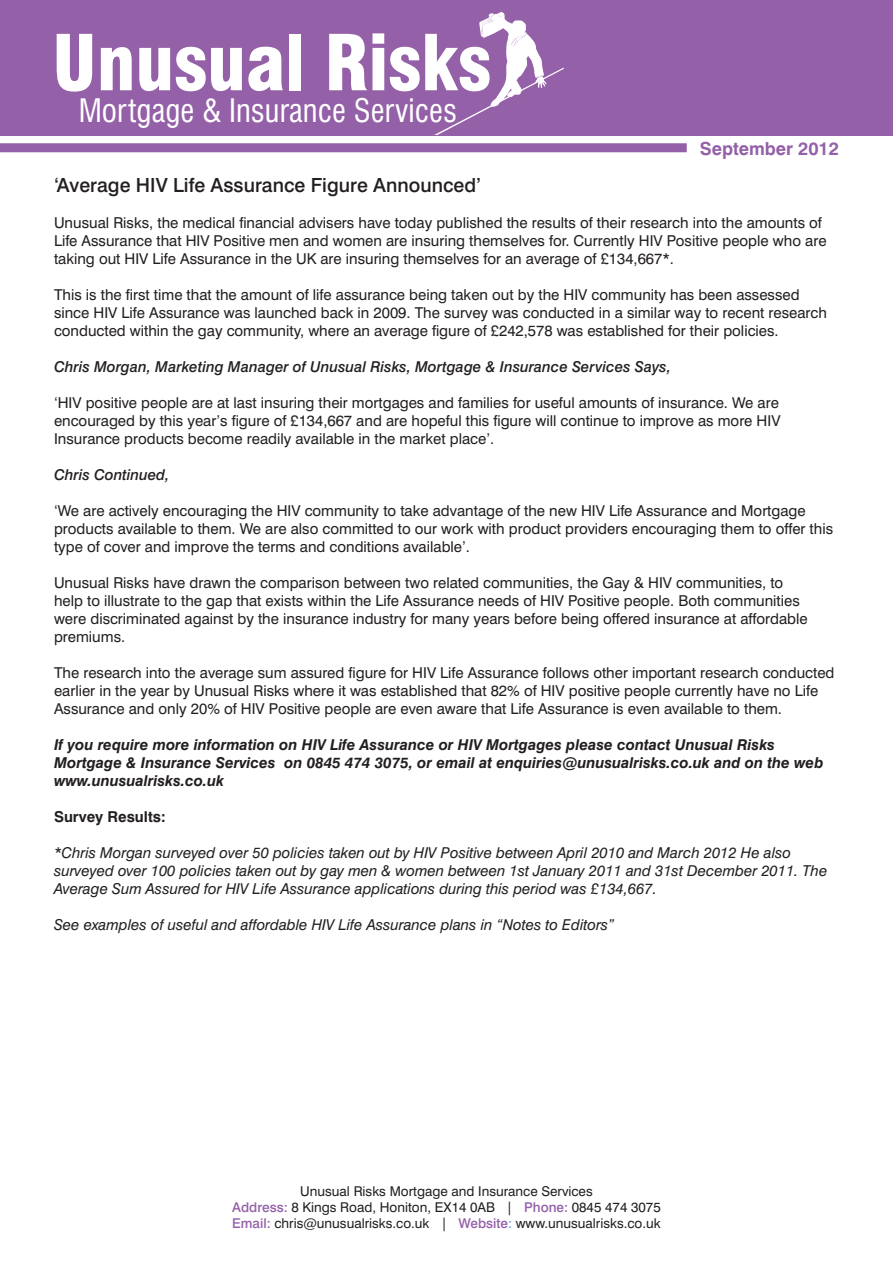
<style>
.page{position:relative;width:893px;height:1263px;background:#fff}
.page>*{position:absolute;margin:0;border:0;box-sizing:border-box;transform-origin:0 0}
.t1{font:900 condensed 75px "Swiss 721 BT";color:#fff}
.t2{font:condensed 31.5px "Swiss 721 BT";color:#fff}
.t3{font:500 19.5px "Swiss 721 BT";color:#231f20}
.t4{font:700 18px "Swiss 721 BT";color:#9460a8}
.t5{font:15px/18px "Swiss 721 BT";color:#231f20}
.t6{font:italic 15px/18px "Swiss 721 BT";color:#231f20}
.t7{font:italic 700 15px/18px "Swiss 721 BT";color:#231f20}
.t8{font:italic 500 15px "Swiss 721 BT";color:#231f20}
.t9{font:700 15px "Swiss 721 BT";color:#231f20}
.t10{font:13.5px/16.2px "Swiss 721 BT";color:#231f20;text-align:center}
.s1{font-weight:500;color:#9460a8}
.s2{font-weight:500;color:#6caddf}
</style>
<div class="page">
<div style="left:0;top:0;width:893px;height:135px;background:#9460a8"></div>
<div style="left:0;top:143px;width:687px;height:9px;background:#9460a8"></div>
<svg style="left:434px;top:12px;width:130px;height:123px"></svg>
<p class="t1" style="left:52px;top:18px;width:441px">Unusual Risks</p>
<p class="t2" style="left:79px;top:92px;width:380px">Mortgage &amp; Insurance Services</p>
<p class="t4" style="left:700px;top:137px;width:141px">September 2012</p>
<p class="t3" style="left:54px;top:173px;width:429px">‘Average HIV Life Assurance Figure Announced’</p>
<p class="t5" style="left:54px;top:214px;width:774px">Unusual Risks, the medical financial advisers have today published the results of their research into the amounts of<br>Life Assurance that HIV Positive men and women are insuring themselves for. Currently HIV Positive people who are taking out HIV Life Assurance in the UK are insuring themselves for an average of £134,667*.</p>
<p class="t5" style="left:54px;top:286px;width:774px">This is the first time that the amount of life assurance being taken out by the HIV community has been assessed since HIV Life Assurance was launched back in 2009. The survey was conducted in a similar way to recent research conducted within the gay community, where an average figure of £242,578 was established for their policies.</p>
<p class="t8" style="left:54px;top:358px;width:618px">Chris Morgan, Marketing Manager of Unusual Risks, Mortgage &amp; Insurance Services Says,</p>
<p class="t5" style="left:54px;top:394px;width:728px;text-align:justify">‘HIV positive people are at last insuring their mortgages and families for useful amounts of insurance. We are encouraged by this year’s figure of £134,667 and are hopeful this figure will continue to improve as more HIV Insurance products become readily available in the market place’.</p>
<p class="t8" style="left:54px;top:466px;width:117px">Chris Continued,</p>
<p class="t5" style="left:54px;top:502px;width:781px">‘We are actively encouraging the HIV community to take advantage of the new HIV Life Assurance and Mortgage products available to them. We are also committed to our work with product providers encouraging them to offer this type of cover and improve the terms and conditions available’.</p>
<p class="t5" style="left:54px;top:574px;width:755px">Unusual Risks have drawn the comparison between two related communities, the Gay &amp; HIV communities, to help to illustrate to the gap that exists within the Life Assurance needs of HIV Positive people. Both communities were discriminated against by the insurance industry for many years before being offered insurance at affordable premiums.</p>
<p class="t5" style="left:54px;top:664px;width:782px">The research into the average sum assured figure for HIV Life Assurance follows other important research conducted earlier in the year by Unusual Risks where it was established that 82% of HIV positive people currently have no Life<br>Assurance and only 20% of HIV Positive people are even aware that Life Assurance is even available to them.</p>
<p class="t7" style="left:54px;top:736px;width:771px">If you require more information on HIV Life Assurance or HIV Mortgages please contact Unusual Risks<br>Mortgage &amp; Insurance Services on 0845 474 3075, or email at enquiries@unusualrisks.co.uk and on the web</p>
<p class="t7" style="left:54px;top:772px;width:172px">www.unusualrisks.co.uk</p>
<p class="t9" style="left:54px;top:808px;width:113px">Survey Results:</p>
<p class="t6" style="left:54px;top:844px;width:775px">*Chris Morgan surveyed over 50 policies taken out by HIV Positive between April 2010 and March 2012 He also surveyed over 100 policies taken out by gay men &amp; women between 1st January 2011 and 31st December 2011. The<br>Average Sum Assured for HIV Life Assurance applications during this period was £134,667.</p>
<p class="t6" style="left:54px;top:916px;width:562px">See examples of useful and affordable HIV Life Assurance plans in “Notes to Editors”</p>
<p class="t10" style="left:232px;top:1182px;width:430px">Unusual Risks Mortgage and Insurance Services<br><span class="s1">Address:</span> 8 Kings Road, Honiton, EX14 0AB | <span class="s1">Phone:</span> 0845 474 3075<br><span class="s1">Email:</span> chris@unusualrisks.co.uk | <span class="s1">Website</span><span class="s2">:</span> www.unusualrisks.co.uk</p>
</div>
